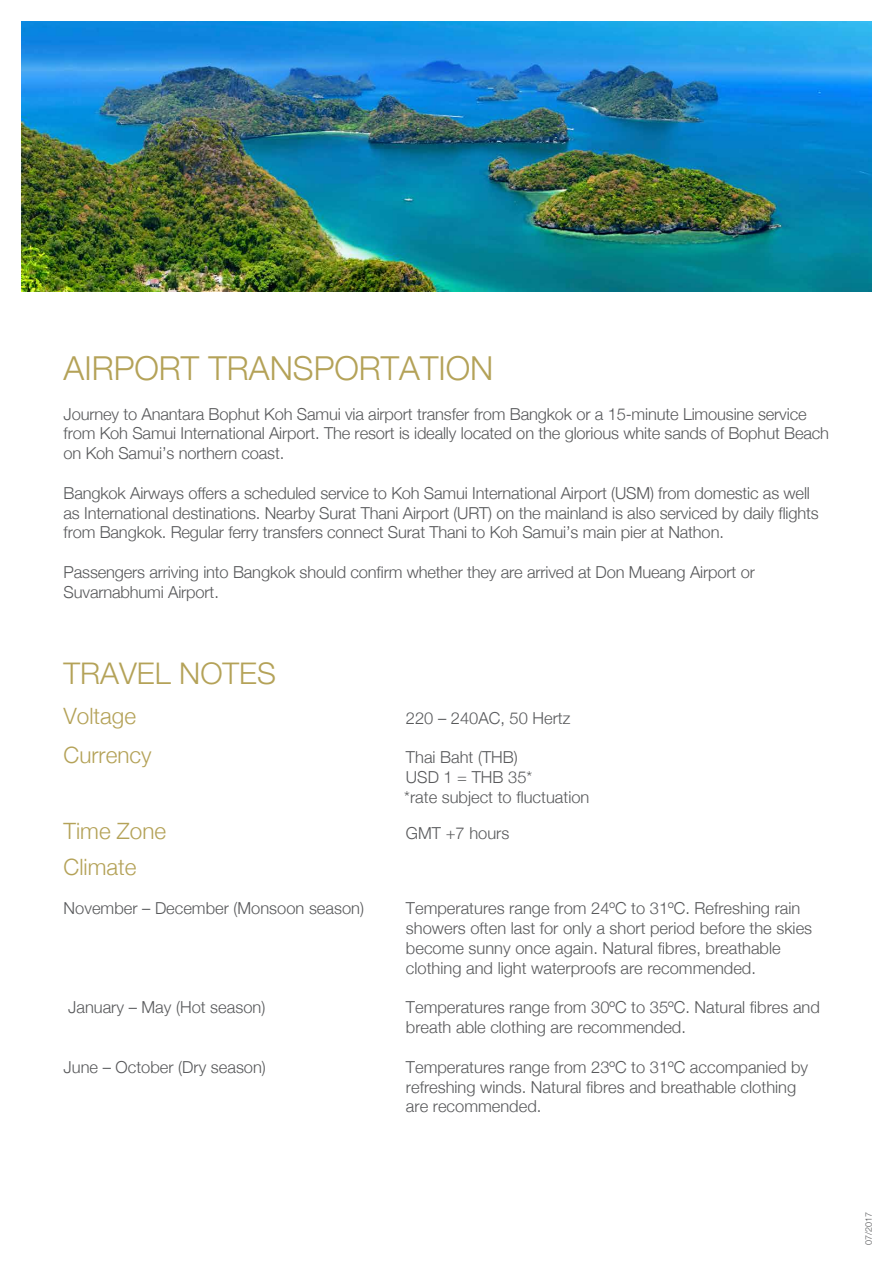
<style>
.page{position:relative;width:893px;height:1263px;background:#fff}
.page>*{position:absolute;margin:0;border:0;box-sizing:border-box;transform-origin:0 0}
.t1{font:300 33px "Helvetica Neue";color:#b4a258}
.t2{font:300 30px "Helvetica Neue LT Pro";color:#b4a258}
.t3{font:300 22.5px "Helvetica Neue";color:#b4a258}
.t4{font:300 16.5px/19.8px "Helvetica Neue";letter-spacing:-.01em;color:#58595b}
.t5{font:300 9px "Helvetica Neue LT Pro";color:#58595b}
</style>
<div class="page">
<img style="left:21px;top:21px;width:850px;height:270px">
<h1 class="t1" style="left:64px;top:342px;width:431px">AIRPORT TRANSPORTATION</h1>
<p class="t4" style="left:64px;top:403px;width:767px">Journey to Anantara Bophut Koh Samui via airport transfer from Bangkok or a 15-minute Limousine service from Koh Samui International Airport. The resort is ideally located on the glorious white sands of Bophut Beach on Koh Samui’s northern coast.</p>
<p class="t4" style="left:64px;top:482px;width:757px">Bangkok Airways offers a scheduled service to Koh Samui International Airport (USM) from domestic as well as International destinations. Nearby Surat Thani Airport (URT) on the mainland is also serviced by daily flights from Bangkok. Regular ferry transfers connect Surat Thani to Koh Samui’s main pier at Nathon.</p>
<p class="t4" style="left:64px;top:561px;width:693px">Passengers arriving into Bangkok should confirm whether they are arrived at Don Mueang Airport or<br>Suvarnabhumi Airport.</p>
<h2 class="t2" style="left:64px;top:655px;width:214px">TRAVEL NOTES</h2>
<h3 class="t3" style="left:64px;top:697px;width:74px">Voltage</h3>
<p class="t4" style="left:406px;top:707px;width:166px">220 – 240AC, 50 Hertz</p>
<h3 class="t3" style="left:64px;top:737px;width:89px">Currency</h3>
<p class="t4" style="left:404px;top:746px;width:187px">Thai Baht (THB)<br>USD 1 = THB 35*<br>*rate subject to fluctuation</p>
<h3 class="t3" style="left:64px;top:812px;width:104px">Time Zone</h3>
<p class="t4" style="left:406px;top:822px;width:105px">GMT +7 hours</p>
<h3 class="t3" style="left:64px;top:848px;width:74px">Climate</h3>
<p class="t4" style="left:64px;top:898px;width:302px">November – December (Monsoon season)</p>
<p class="t4" style="left:406px;top:898px;width:408px">Temperatures range from 24ºC to 31ºC. Refreshing rain showers often last for only a short period before the skies become sunny once again. Natural fibres, breathable clothing and light waterproofs are recommended.</p>
<p class="t4" style="left:68px;top:997px;width:199px">January – May (Hot season)</p>
<p class="t4" style="left:406px;top:997px;width:415px">Temperatures range from 30ºC to 35ºC. Natural fibres and breath able clothing are recommended.</p>
<p class="t4" style="left:64px;top:1056px;width:204px">June – October (Dry season)</p>
<p class="t4" style="left:406px;top:1056px;width:404px">Temperatures range from 23ºC to 31ºC accompanied by refreshing winds. Natural fibres and breathable clothing are recommended.</p>
<p class="t5" style="left:863px;top:1245px;width:35px;rotate:-90deg">07/2017</p>
</div>
